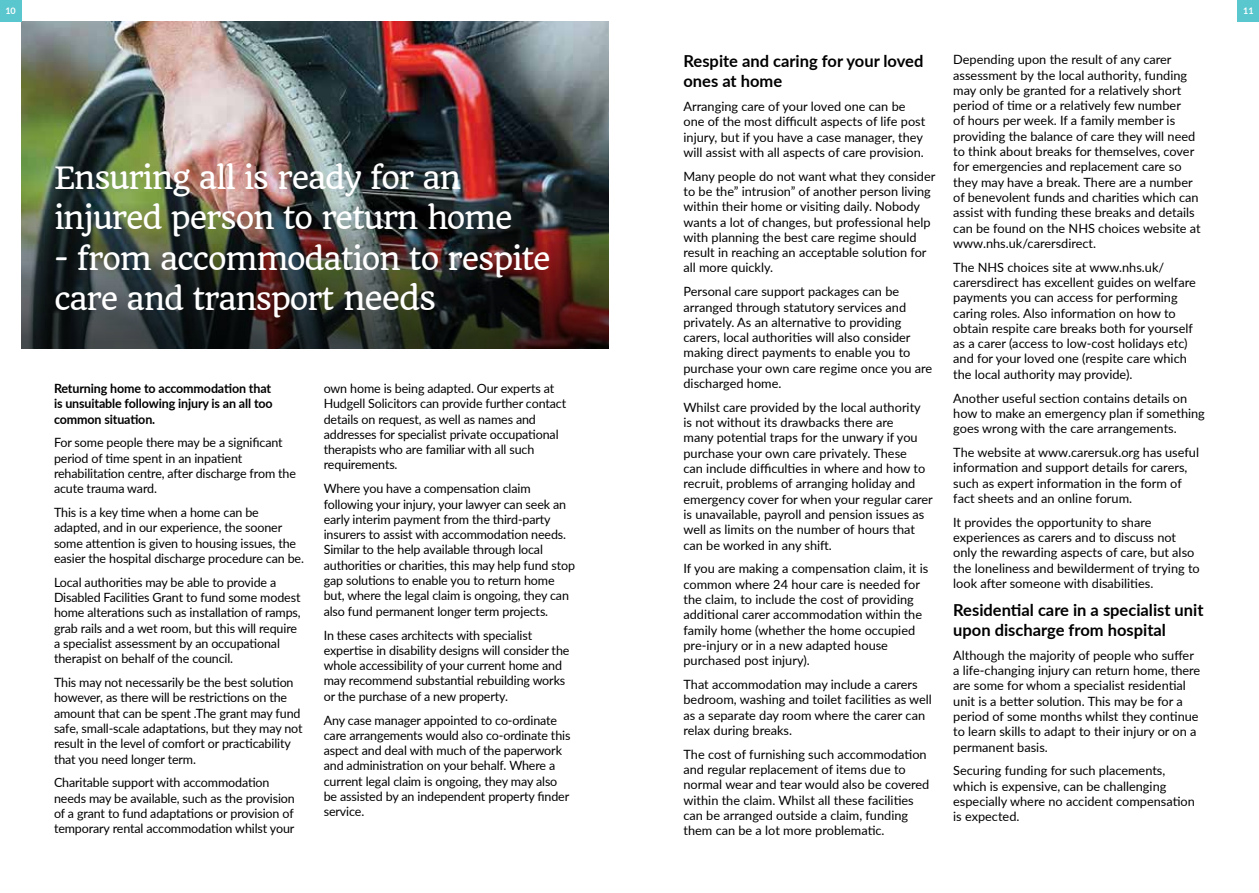
<style>
.page{position:relative;width:1259px;height:893px;background:#fff}
.page>*{position:absolute;margin:0;border:0;box-sizing:border-box;transform-origin:0 0}
.t1{font:30px/40.5px "Quando";letter-spacing:-.04em;color:#fff}
.t2{font:700 16.5px/19.8px "Lato";color:#000}
.t3{font:12.75px/15.3px "Lato";color:#000}
.t4{font:700 12.75px/15.3px "Lato";letter-spacing:-.01em;color:#000}
.t5{font:700 9px "Lato";color:#fff}
.s1{font-size:31.5px}
</style>
<div class="page">
<img style="left:21px;top:21px;width:587px;height:328px">
<div style="left:0;top:0;width:21px;height:21px;background:#5ac6ce"></div>
<div style="left:1237px;top:0;width:22px;height:21px;background:#5ac6ce"></div>
<p class="t5" style="left:5px;top:4px;width:12px">10</p>
<p class="t5" style="left:1243px;top:4px;width:12px">11</p>
<h1 class="t1" style="left:54px;top:157px;width:460px">Ensuring all is ready for an injured person to return home</h1>
<h1 class="t1" style="left:54px;top:238px;width:498px">- from accommodation to respite care and transport <span class="s1">needs</span></h1>
<p class="t4" style="left:54px;top:380px;width:220px">Returning home to accommodation that is unsuitable following injury is an all too common situation.</p>
<p class="t3" style="left:54px;top:435px;width:243px">For some people there may be a significant period of time spent in an inpatient rehabilitation centre, after discharge from the acute trauma ward.</p>
<p class="t3" style="left:54px;top:504px;width:251px">This is a key time when a home can be adapted, and in our experience, the sooner some attention is given to housing issues, the easier the hospital discharge procedure can be.</p>
<p class="t3" style="left:54px;top:574px;width:248px">Local authorities may be able to provide a Disabled Facilities Grant to fund some modest home alterations such as installation of ramps, grab rails and a wet room, but this will require a specialist assessment by an occupational therapist on behalf of the council.</p>
<p class="t3" style="left:54px;top:674px;width:250px">This may not necessarily be the best solution however, as there will be restrictions on the amount that can be spent .The grant may fund safe, small-scale adaptations, but they may not result in the level of comfort or practicability that you need longer term.</p>
<p class="t3" style="left:54px;top:775px;width:242px">Charitable support with accommodation needs may be available, such as the provision of a grant to fund adaptations or provision of temporary rental accommodation whilst your</p>
<p class="t3" style="left:324px;top:380px;width:244px">own home is being adapted. Our experts at Hudgell Solicitors can provide further contact details on request, as well as names and addresses for specialist private occupational therapists who are familiar with all such requirements.</p>
<p class="t3" style="left:324px;top:480px;width:253px">Where you have a compensation claim following your injury, your lawyer can seek an early interim payment from the third-party insurers to assist with accommodation needs.<br>Similar to the help available through local authorities or charities, this may help fund stop gap solutions to enable you to return home but, where the legal claim is ongoing, they can also fund permanent longer term projects.</p>
<p class="t3" style="left:324px;top:627px;width:247px">In these cases architects with specialist expertise in disability designs will consider the whole accessibility of your current home and may recommend substantial rebuilding works or the purchase of a new property.</p>
<p class="t3" style="left:324px;top:712px;width:248px">Any case manager appointed to co-ordinate care arrangements would also co-ordinate this aspect and deal with much of the paperwork and administration on your behalf. Where a current legal claim is ongoing, they may also be assisted by an independent property finder service.</p>
<p class="t2" style="left:683px;top:51px;width:241px">Respite and caring for your loved ones at home</p>
<p class="t3" style="left:683px;top:98px;width:243px">Arranging care of your loved one can be one of the most difficult aspects of life post injury, but if you have a case manager, they will assist with all aspects of care provision.</p>
<p class="t3" style="left:683px;top:168px;width:253px">Many people do not want what they consider to be the” intrusion” of another person living within their home or visiting daily. Nobody wants a lot of changes, but professional help with planning the best care regime should result in reaching an acceptable solution for all more quickly.</p>
<p class="t3" style="left:683px;top:283px;width:250px">Personal care support packages can be arranged through statutory services and privately. As an alternative to providing carers, local authorities will also consider making direct payments to enable you to purchase your own care regime once you are discharged home.</p>
<p class="t3" style="left:683px;top:399px;width:251px">Whilst care provided by the local authority<br>is not without its drawbacks there are<br>many potential traps for the unwary if you purchase your own care privately. These<br>can include difficulties in where and how to recruit, problems of arranging holiday and emergency cover for when your regular carer is unavailable, payroll and pension issues as well as limits on the number of hours that can be worked in any shift.</p>
<p class="t3" style="left:683px;top:560px;width:246px">If you are making a compensation claim, it is common where 24 hour care is needed for the claim, to include the cost of providing additional carer accommodation within the family home (whether the home occupied pre-injury or in a new adapted house purchased post injury).</p>
<p class="t3" style="left:683px;top:676px;width:250px">That accommodation may include a carers bedroom, washing and toilet facilities as well as a separate day room where the carer can relax during breaks.</p>
<p class="t3" style="left:683px;top:746px;width:247px">The cost of furnishing such accommodation and regular replacement of items due to normal wear and tear would also be covered within the claim. Whilst all these facilities can be arranged outside a claim, funding them can be a lot more problematic.</p>
<p class="t3" style="left:953px;top:51px;width:249px">Depending upon the result of any carer assessment by the local authority, funding may only be granted for a relatively short period of time or a relatively few number<br>of hours per week. If a family member is providing the balance of care they will need to think about breaks for themselves, cover for emergencies and replacement care so they may have a break. There are a number of benevolent funds and charities which can assist with funding these breaks and details can be found on the NHS choices website at www.nhs.uk/carersdirect.</p>
<p class="t3" style="left:953px;top:259px;width:244px">The NHS choices site at www.nhs.uk/ carersdirect has excellent guides on welfare payments you can access for performing caring roles. Also information on how to obtain respite care breaks both for yourself as a carer (access to low-cost holidays etc) and for your loved one (respite care which the local authority may provide).</p>
<p class="t3" style="left:953px;top:390px;width:253px">Another useful section contains details on how to make an emergency plan if something goes wrong with the care arrangements.</p>
<p class="t3" style="left:953px;top:444px;width:247px">The website at www.carersuk.org has useful information and support details for carers, such as expert information in the form of fact sheets and an online forum.</p>
<p class="t3" style="left:953px;top:514px;width:248px">It provides the opportunity to share experiences as carers and to discuss not only the rewarding aspects of care, but also the loneliness and bewilderment of trying to look after someone with disabilities.</p>
<p class="t2" style="left:953px;top:600px;width:252px">Residential care in a specialist unit upon discharge from hospital</p>
<p class="t3" style="left:953px;top:647px;width:249px">Although the majority of people who suffer a life-changing injury can return home, there are some for whom a specialist residential unit is a better solution. This may be for a period of some months whilst they continue to learn skills to adapt to their injury or on a permanent basis.</p>
<p class="t3" style="left:953px;top:763px;width:243px">Securing funding for such placements, which is expensive, can be challenging especially where no accident compensation is expected.</p>
</div>
